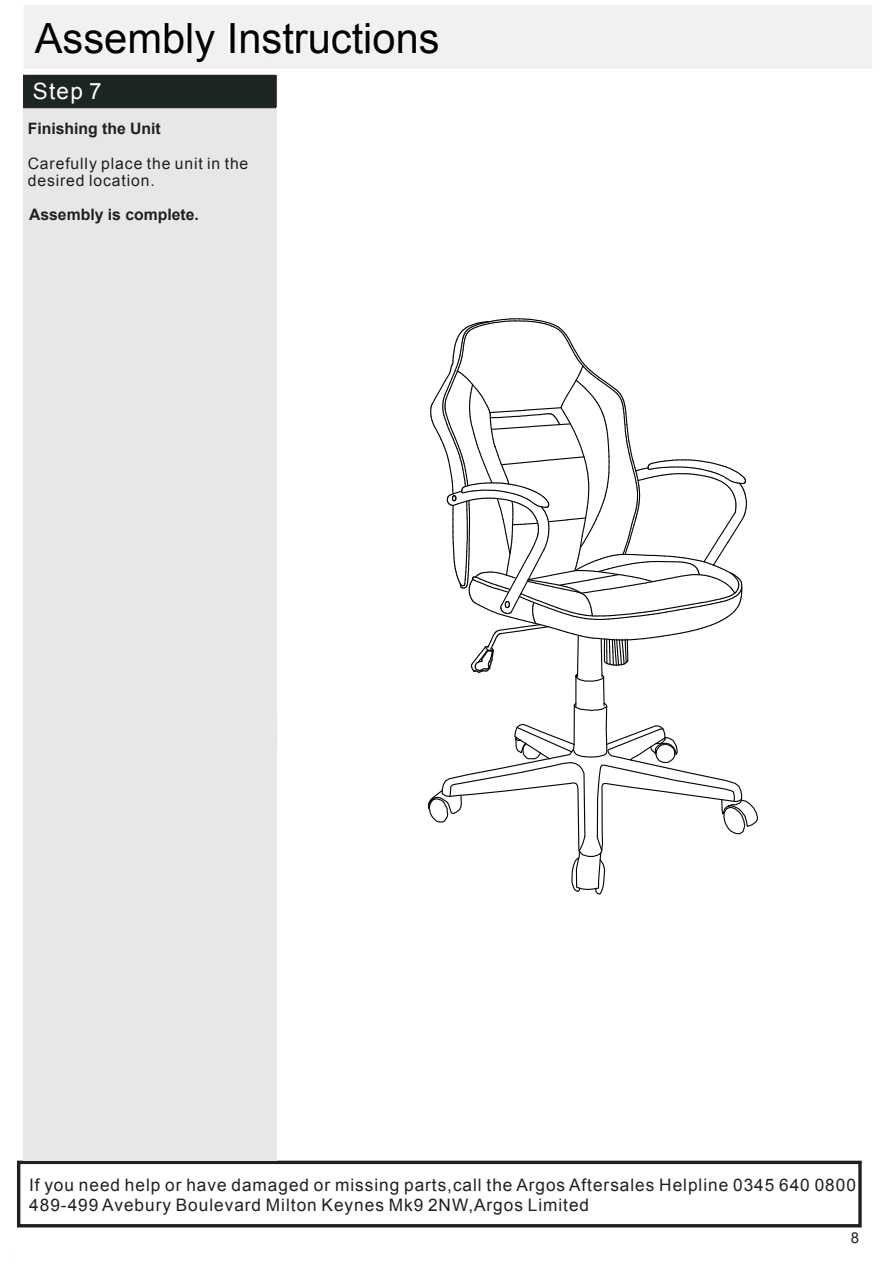
<style>
.page{position:relative;width:893px;height:1263px;background:#fff}
.page>*{position:absolute;margin:0;border:0;box-sizing:border-box;transform-origin:0 0}
.t1{font:41.7px "Arial";color:#030303}
.t2{font:22.5px "Arial";color:#fff}
.t3{font:17.25px/19.2px "Arial";letter-spacing:.055em;color:#231f20}
.t4{font:15.75px/17.5px "Arial";letter-spacing:.055em;color:#231f20}
.t5{font:700 15.75px "Arial";color:#231f20}
.t6{font:15px "Arial";color:#231f20}
</style>
<div class="page">
<img style="left:23px;top:5px;width:849px;height:104px">
<div style="left:23px;top:75px;width:253px;height:33px;background:#1c2523;border:1px solid #231f20"></div>
<svg style="left:17px;top:1161px;width:845px;height:66px"></svg>
<div style="left:23px;top:109px;width:254px;height:1051px;background:#e6e7e9"></div>
<svg style="left:427px;top:318px;width:331px;height:577px"></svg>
<h1 class="t1" style="left:35px;top:12px;width:406px">Assembly Instructions</h1>
<h2 class="t2" style="left:33px;top:77px;width:70px">Step 7</h2>
<p class="t5" style="left:28px;top:118px;width:135px">Finishing the Unit</p>
<p class="t4" style="left:28px;top:154px;width:222px">Carefully place the unit in the desired location.</p>
<p class="t5" style="left:29px;top:204px;width:171px">Assembly is complete.</p>
<p class="t3" style="left:29px;top:1176px;width:828px">If you need help or have damaged or missing parts,call the Argos Aftersales Helpline 0345 640 0800<br>489-499 Avebury Boulevard Milton Keynes Mk9 2NW,Argos Limited</p>
<p class="t6" style="left:851px;top:1228px;width:10px">8</p>
</div>
